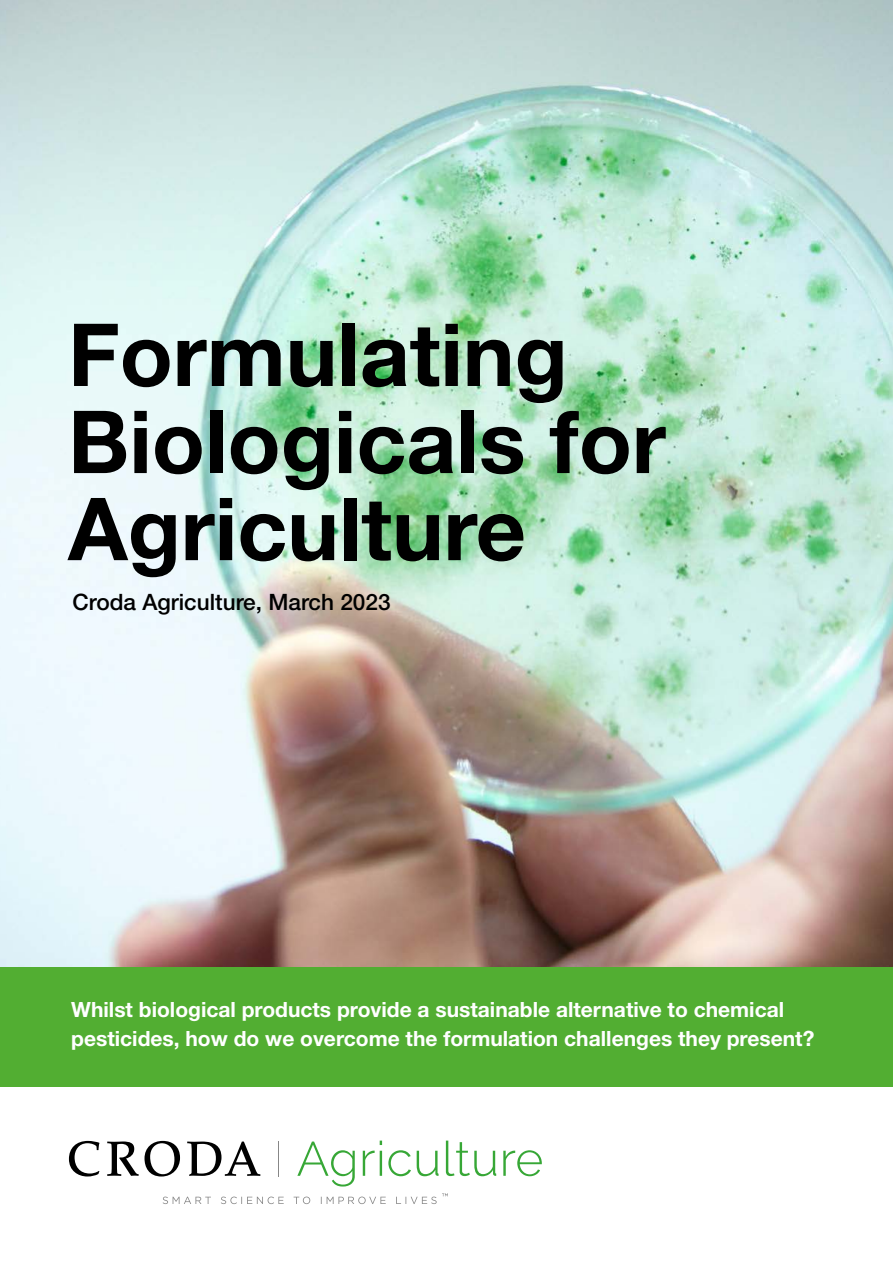
<style>
.page{position:relative;width:893px;height:1263px;background:#fff}
.page>*{position:absolute;margin:0;border:0;box-sizing:border-box;transform-origin:0 0}
.t1{font:700 87.15px/87.2px "Helvetica Neue LT Std";color:#000}
.t2{font:500 22.65px "Helvetica Neue LT Std";color:#000}
.t3{font:700 21px/28.5px "Helvetica Neue LT Std";color:#fff}
</style>
<div class="page">
<img style="left:0;top:0;width:893px;height:967px">
<div style="left:0;top:967px;width:893px;height:119px;background:#52ae32"></div>
<svg style="left:69px;top:1141px;width:191px;height:35px"></svg>
<svg style="left:163px;top:1193px;width:285px;height:11px"></svg>
<svg style="left:297px;top:1141px;width:58px;height:45px"></svg>
<svg style="left:363px;top:1140px;width:19px;height:36px"></svg>
<hr style="left:380px;top:1151px;width:2px;height:25px;background:#37a736">
<svg style="left:388px;top:1150px;width:23px;height:26px"></svg>
<svg style="left:417px;top:1151px;width:22px;height:25px"></svg>
<svg style="left:446px;top:1140px;width:50px;height:36px"></svg>
<svg style="left:503px;top:1150px;width:39px;height:26px"></svg>
<hr style="left:278px;top:1141px;width:1px;height:35px;background:#878787">
<h1 class="t1" style="left:68px;top:309px;width:599px">Formulating<br>Biologicals for<br>Agriculture</h1>
<p class="t2" style="left:73px;top:588px;width:319px">Croda Agriculture, March 2023</p>
<p class="t3" style="left:71px;top:995px;width:745px">Whilst biological products provide a sustainable alternative to chemical pesticides, how do we overcome the formulation challenges they present?</p>
</div>
